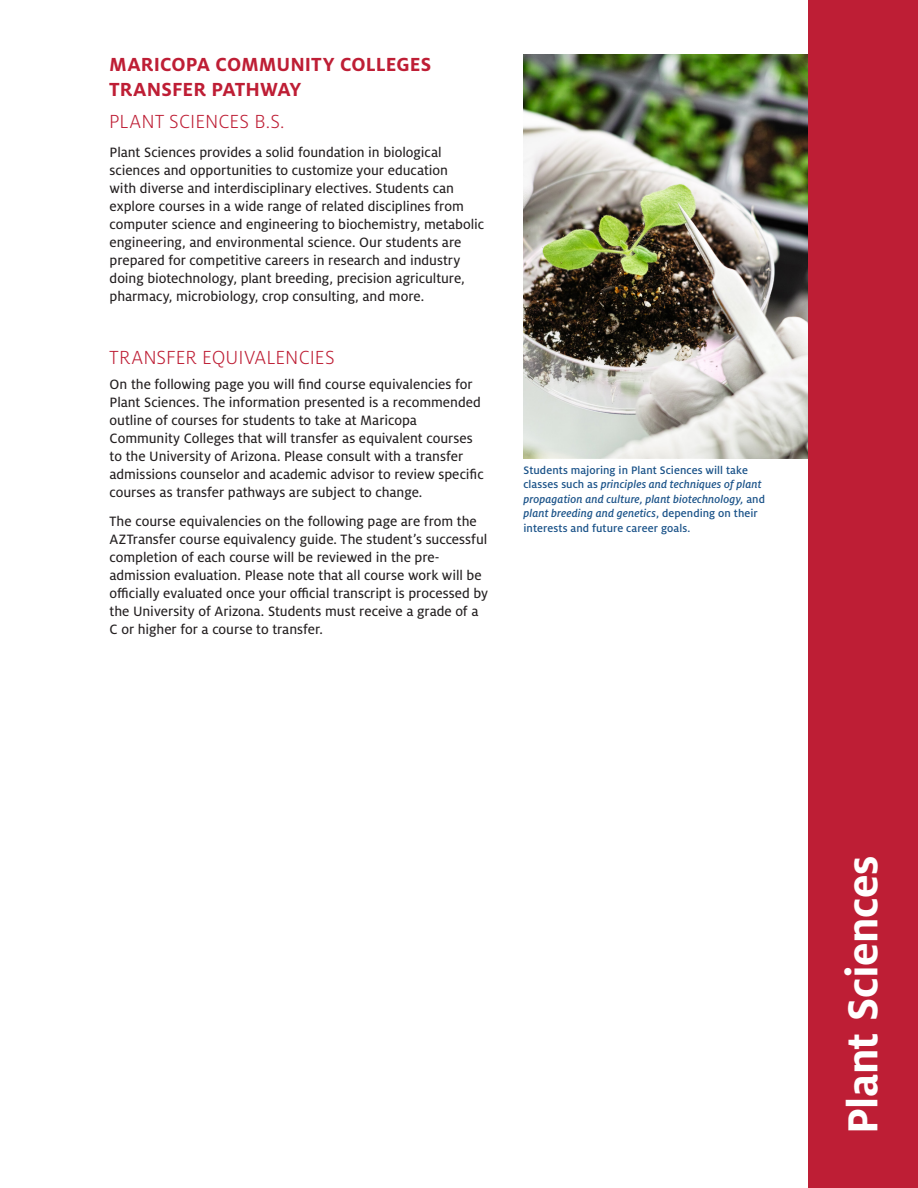
<style>
.page{position:relative;width:918px;height:1188px;background:#fff}
.page>*{position:absolute;margin:0;border:0;box-sizing:border-box;transform-origin:0 0}
.Page_Title_Side_Type{font:700 46.5px "Milo OT";letter-spacing:-.01em;color:#fff}
.Headings{font:700 21px/25.2px "Milo OT";letter-spacing:.005em;color:#be1e35}
.Headings-2{font:300 21px "Milo OT";letter-spacing:.005em;color:#be1e35}
.t1{font:15px/18px "Milo OT Text";letter-spacing:-.005em;color:#231f20}
.t2{font:500 12px/14.4px "Milo OT";letter-spacing:.005em;color:#1b5389}
.s1{font-style:italic}
</style>
<div class="page">
<img style="left:524px;top:54px;width:285px;height:405px">
<div style="left:809px;top:0;width:109px;height:1188px;background:#be1e35"></div>
<p class="Headings" style="left:109px;top:51px;width:324px">MARICOPA COMMUNITY COLLEGES<br>TRANSFER PATHWAY</p>
<p class="Headings-2" style="left:109px;top:110px;width:177px">PLANT SCIENCES B.S.</p>
<p class="t1" style="left:110px;top:143px;width:376px">Plant Sciences provides a solid foundation in biological sciences and opportunities to customize your education<br>with diverse and interdisciplinary electives. Students can explore courses in a wide range of related disciplines from computer science and engineering to biochemistry, metabolic engineering, and environmental science. Our students are prepared for competitive careers in research and industry doing biotechnology, plant breeding, precision agriculture, pharmacy, microbiology, crop consulting, and more.</p>
<p class="Headings-2" style="left:110px;top:347px;width:227px">TRANSFER EQUIVALENCIES</p>
<p class="t1" style="left:110px;top:376px;width:376px">On the following page you will find course equivalencies for Plant Sciences. The information presented is a recommended outline of courses for students to take at Maricopa Community Colleges that will transfer as equivalent courses to the University of Arizona. Please consult with a transfer admissions counselor and academic advisor to review specific courses as transfer pathways are subject to change.</p>
<p class="t1" style="left:110px;top:512px;width:380px">The course equivalencies on the following page are from the AZTransfer course equivalency guide. The student’s successful completion of each course will be reviewed in the pre&shy;admission evaluation. Please note that all course work will be officially evaluated once your official transcript is processed by the University of Arizona. Students must receive a grade of a C or higher for a course to transfer.</p>
<p class="t2" style="left:524px;top:463px;width:243px">Students majoring in Plant Sciences will take classes such as <span class="s1">principles and techniques of plant propagation and culture, plant biotechnology,</span> and <span class="s1">plant breeding and genetics</span>, depending on their interests and future career goals.</p>
<p class="Page_Title_Side_Type" style="left:837px;top:1134px;width:280px;rotate:-90deg">Plant Sciences</p>
</div>
